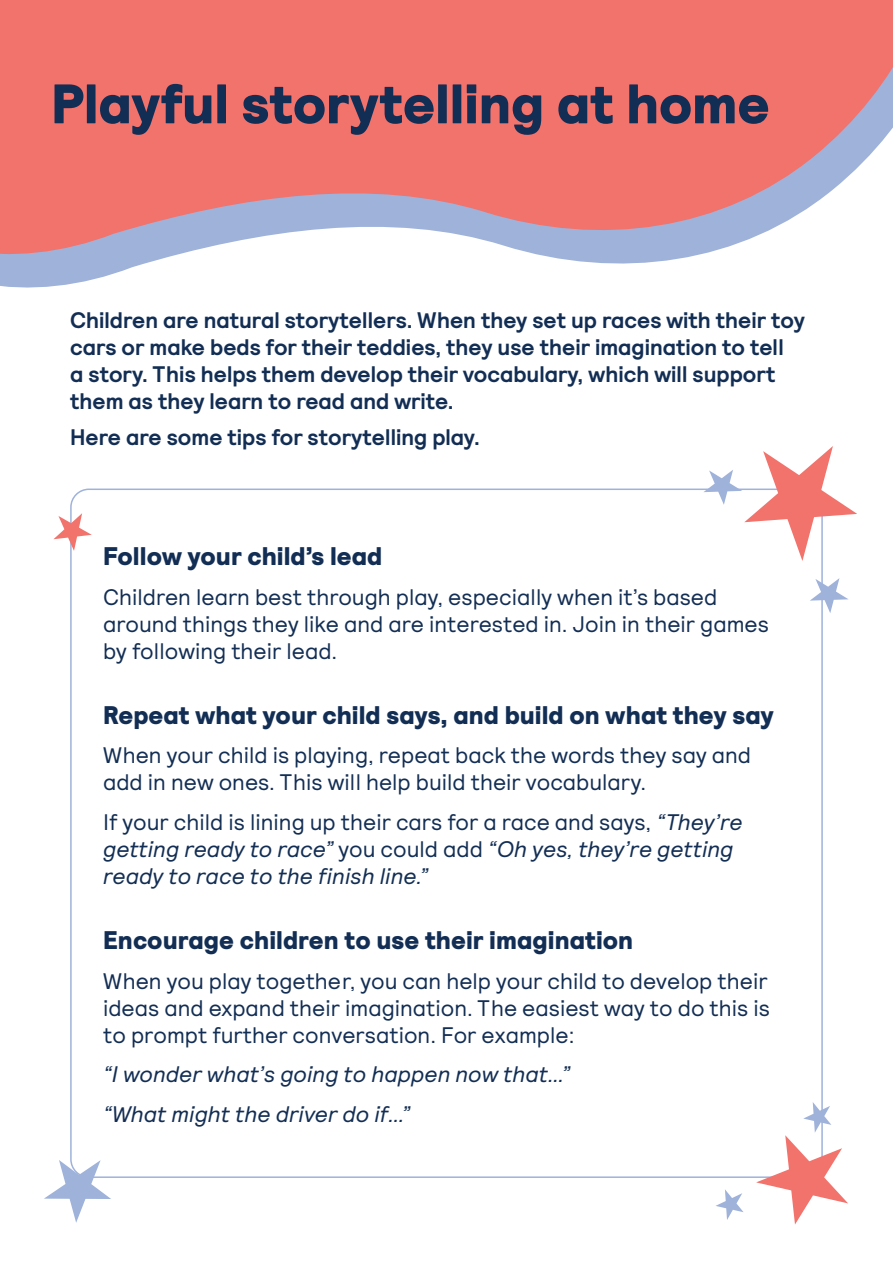
<style>
.page{position:relative;width:893px;height:1263px;background:#fff}
.page>*{position:absolute;margin:0;border:0;box-sizing:border-box;transform-origin:0 0}
.Subhead__NLT_generic{font:900 55.5px "Relative NLT";letter-spacing:-.005em;color:#132e54}
.t1{font:900 25.5px "Relative NLT";color:#132e54}
.t2{font:22.5px/27px "Relative NLT";color:#132e54}
.Subhead__NLT_generic-2{font:700 22.5px/27px "Relative NLT";color:#132e54}
.t3{font:italic 22.5px/27px "Relative NLT";color:#132e54}
.s1{font-style:normal}
</style>
<div class="page">
<svg style="left:0;top:272px;width:118px;height:16px;fill:#9fb2da"></svg>
<svg style="left:0;top:0;width:893px;height:272px;background:#e88a8b"></svg>
<svg style="left:703px;top:446px;width:154px;height:115px"></svg>
<svg style="left:810px;top:578px;width:39px;height:35px"></svg>
<svg style="left:44px;top:1160px;width:67px;height:63px"></svg>
<svg style="left:756px;top:1102px;width:92px;height:122px"></svg>
<svg style="left:716px;top:1189px;width:28px;height:31px"></svg>
<svg style="left:53px;top:513px;width:39px;height:38px"></svg>
<p class="Subhead__NLT_generic" style="left:51px;top:71px;width:720px">Playful storytelling at home</p>
<p class="Subhead__NLT_generic-2" style="left:70px;top:307px;width:736px">Children are natural storytellers. When they set up races with their toy cars or make beds for their teddies, they use their imagination to tell<br>a story. This helps them develop their vocabulary, which will support them as they learn to read and write.</p>
<p class="Subhead__NLT_generic-2" style="left:70px;top:424px;width:411px">Here are some tips for storytelling play.</p>
<p class="t1" style="left:103px;top:541px;width:281px">Follow your child’s lead</p>
<p class="t2" style="left:103px;top:584px;width:667px">Children learn best through play, especially when it’s based around things they like and are interested in. Join in their games by following their lead.</p>
<p class="t1" style="left:103px;top:700px;width:672px">Repeat what your child says, and build on what they say</p>
<p class="t2" style="left:103px;top:742px;width:649px">When your child is playing, repeat back the words they say and add in new ones. This will help build their vocabulary.</p>
<p class="t3" style="left:103px;top:809px;width:641px"><span class="s1">If your child is lining up their cars for a race and says,</span> “They’re getting ready to race” <span class="s1">you could add</span> “Oh yes, they’re getting ready to race to the finish line.”</p>
<p class="t1" style="left:103px;top:925px;width:532px">Encourage children to use their imagination</p>
<p class="t2" style="left:103px;top:967px;width:668px;text-align:justify">When you play together, you can help your child to develop their ideas and expand their imagination. The easiest way to do this is to prompt further conversation. For example:</p>
<p class="t3" style="left:103px;top:1055px;width:469px;line-height:39.8px">“I wonder what’s going to happen now that…” “What might the driver do if…”</p>
</div>
